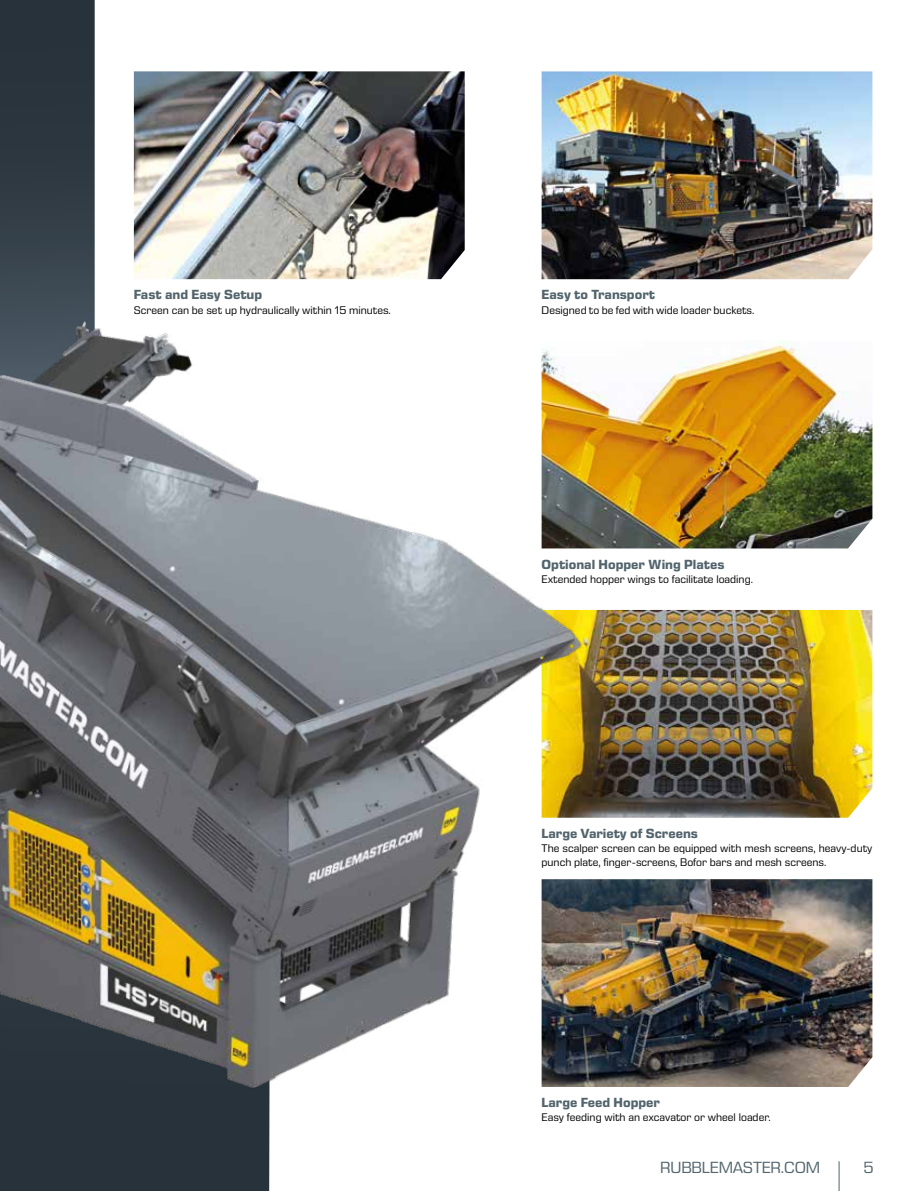
<style>
.page{position:relative;width:915px;height:1191px;background:#fff}
.page>*{position:absolute;margin:0;border:0;box-sizing:border-box;transform-origin:0 0}
.t1{font:16.5px "Eurostile Next LT Pro";letter-spacing:-.01em;color:#52646c}
.t2{font:700 13.5px "Eurostile Next LT Pro";color:#52646c}
.t3{font:11.25px/14.2px "Eurostile Next LT Pro";color:#000}
</style>
<div class="page">
<img style="left:0;top:0;width:270px;height:1191px">
<img style="left:134px;top:71px;width:330px;height:68px">
<img style="left:541px;top:71px;width:331px;height:208px">
<img style="left:768px;top:879px;width:104px;height:208px">
<img style="left:768px;top:341px;width:104px;height:207px">
<img style="left:768px;top:610px;width:104px;height:207px">
<img style="left:0;top:139px;width:768px;height:1037px">
<hr style="left:838px;top:1161px;width:1px;height:30px;background:#52646c">
<p class="t2" style="left:134px;top:287px;width:130px">Fast and Easy Setup</p>
<p class="t3" style="left:134px;top:303px;width:258px">Screen can be set up hydraulically within 15 minutes.</p>
<p class="t2" style="left:541px;top:287px;width:115px">Easy to Transport</p>
<p class="t3" style="left:541px;top:303px;width:214px">Designed to be fed with wide loader buckets.</p>
<p class="t2" style="left:541px;top:556px;width:184px">Optional Hopper Wing Plates</p>
<p class="t3" style="left:541px;top:572px;width:213px">Extended hopper wings to facilitate loading.</p>
<p class="t2" style="left:541px;top:825px;width:158px">Large Variety of Screens</p>
<p class="t3" style="left:541px;top:841px;width:332px">The scalper screen can be equipped with mesh screens, heavy-duty punch plate, finger-screens, Bofor bars and mesh screens.</p>
<p class="t2" style="left:541px;top:1095px;width:120px">Large Feed Hopper</p>
<p class="t3" style="left:541px;top:1110px;width:231px">Easy feeding with an excavator or wheel loader.</p>
<h1 class="t1" style="left:660px;top:1158px;width:161px">RUBBLEMASTER.COM</h1>
<h1 class="t1" style="left:863px;top:1158px;width:12px">5</h1>
</div>
